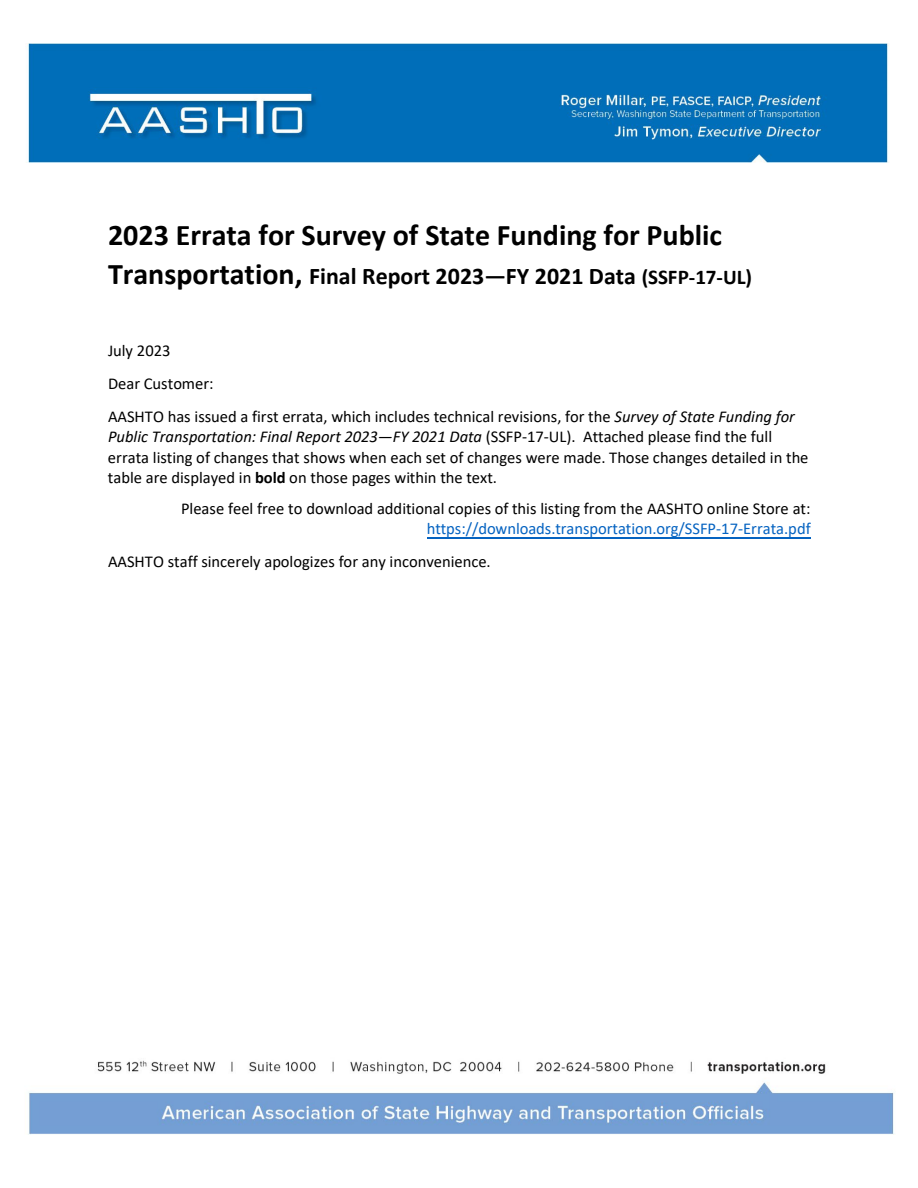
<style>
.page{position:relative;width:918px;height:1188px;background:#fff}
.page>*{position:absolute;margin:0;border:0;box-sizing:border-box;transform-origin:0 0}
.t1{font:700 30px "Calibri";color:#000}
.t2{font:700 24px "Calibri";color:#000}
.t3{font:16.5px/33.5px "Calibri";color:#000}
.t4{font:16.5px "Calibri";letter-spacing:-.005em;color:#0563c1}
.s1{font-size:30px}
.s2{font-size:21px}
.s3{font-style:italic}
.s4{font-weight:700}
</style>
<div class="page">
<img style="left:27px;top:43px;width:862px;height:120px">
<img style="left:28px;top:1060px;width:866px;height:74px">
<hr style="left:427px;top:538px;width:383px;height:1px;background:#0563c1">
<h1 class="t1" style="left:108px;top:213px;width:616px">2023 Errata for Survey of State Funding for Public</h1>
<h2 class="t2" style="left:108px;top:259px;width:646px"><span class="s1">Transportation,</span> Final Report 2023—FY 2021 Data <span class="s2">(SSFP-17-UL)</span></h2>
<p class="t3" style="left:108px;top:333px;width:688px">July 2023<br>Dear Customer:<br>AASHTO has issued a first errata, which includes technical revisions, for the <span class="s3">Survey of State Funding for</span></p>
<p class="t3" style="left:108px;top:427px;width:702px;line-height:20.1px"><span class="s3">Public Transportation: Final Report 2023—FY 2021 Data</span> (SSFP-17-UL). Attached please find the full errata listing of changes that shows when each set of changes were made. Those changes detailed in the table are displayed in <span class="s4">bold</span> on those pages within the text.</p>
<p class="t3" style="left:181px;top:492px;width:631px">Please feel free to download additional copies of this listing from the AASHTO online Store at:</p>
<p class="t4" style="left:427px;top:518px;width:386px">https://downloads.transportation.org/SSFP-17-Errata.pdf</p>
<p class="t3" style="left:108px;top:545px;width:384px">AASHTO staff sincerely apologizes for any inconvenience.</p>
</div>
